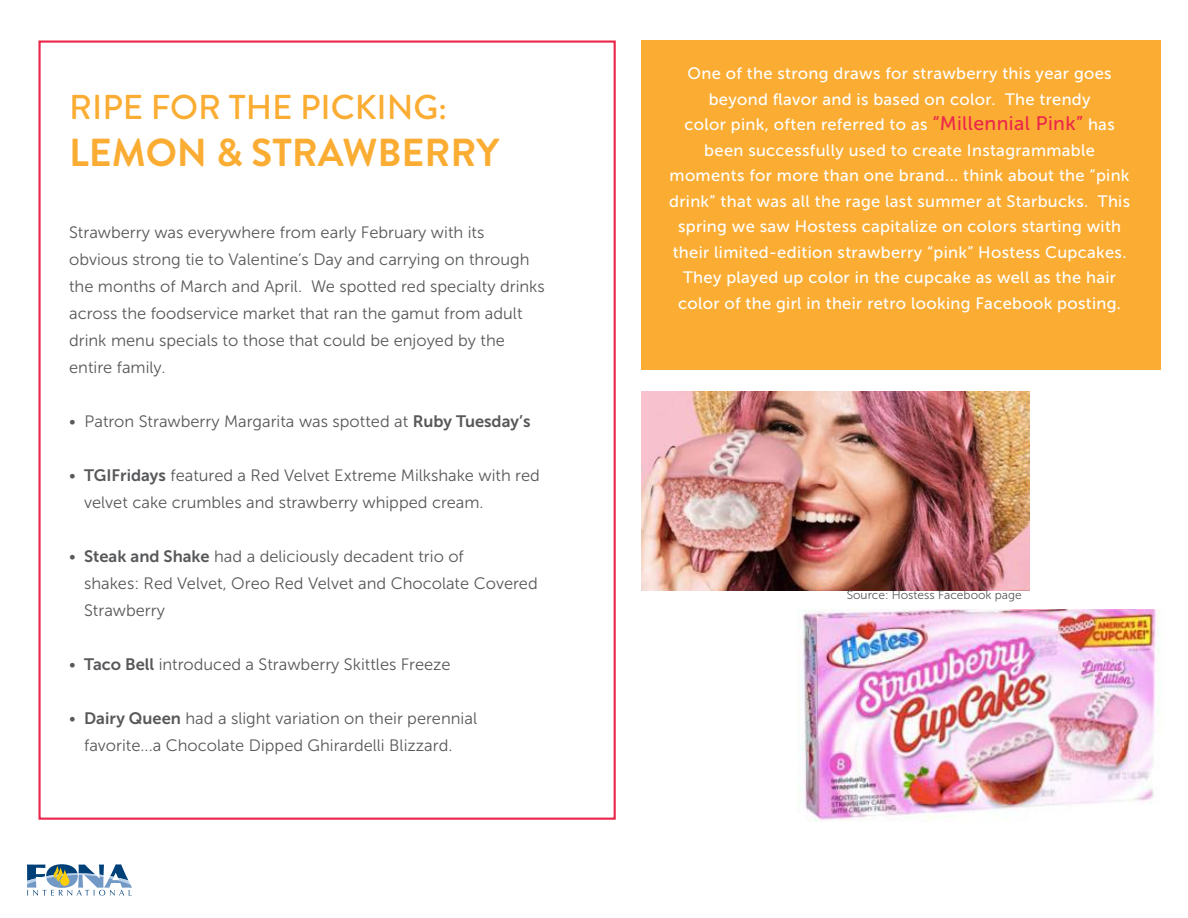
<style>
.page{position:relative;width:1188px;height:918px;background:#fff}
.page>*{position:absolute;margin:0;border:0;box-sizing:border-box;transform-origin:0 0}
.t1{font:700 39px "Brandon Grotesque";color:#fbad33}
.t2{font:500 34.5px "Brandon Grotesque";color:#fbad33}
.t3{font:16.5px/27px "Museo Sans 300";color:#57585a}
.t4{font:16.5px/25.5px "Museo Sans 500";letter-spacing:.02em;color:#fff;text-align:center}
.t5{font:12px "Museo Sans 300";color:#57585a}
.s1{font-family:"Museo Sans 700"}
.s2{font-size:19.5px;color:#eb264b}
</style>
<div class="page">
<svg style="left:27px;top:864px;width:105px;height:32px"></svg>
<img style="left:642px;top:392px;width:387px;height:198px">
<img style="left:798px;top:609px;width:362px;height:213px">
<div style="left:642px;top:40px;width:519px;height:330px;background:#fbad33"></div>
<h2 class="t2" style="left:69px;top:83px;width:379px">RIPE FOR THE PICKING:</h2>
<h1 class="t1" style="left:69px;top:125px;width:432px">LEMON &amp; STRAWBERRY</h1>
<p class="t3" style="left:69px;top:219px;width:477px">Strawberry was everywhere from early February with its obvious strong tie to Valentine’s Day and carrying on through the months of March and April. We spotted red specialty drinks across the foodservice market that ran the gamut from adult drink menu specials to those that could be enjoyed by the entire family.</p>
<p class="t3" style="left:69px;top:408px;width:463px">• Patron Strawberry Margarita was spotted at <span class="s1">Ruby Tuesday’s</span></p>
<p class="t3" style="left:84px;top:462px;width:457px;text-indent:-15px">• <span class="s1">TGIFridays</span> featured a Red Velvet Extreme Milkshake with red velvet cake crumbles and strawberry whipped cream.</p>
<p class="t3" style="left:84px;top:543px;width:455px;text-indent:-15px">• <span class="s1">Steak and Shake</span> had a deliciously decadent trio of<br>shakes: Red Velvet, Oreo Red Velvet and Chocolate Covered<br>Strawberry</p>
<p class="t3" style="left:69px;top:651px;width:383px">• <span class="s1">Taco Bell</span> introduced a Strawberry Skittles Freeze</p>
<p class="t3" style="left:69px;top:705px;width:409px;text-align:center">• <span class="s1">Dairy Queen</span> had a slight variation on their perennial favorite...a Chocolate Dipped Ghirardelli Blizzard.</p>
<p class="t4" style="left:669px;top:61px;width:462px">One of the strong draws for strawberry this year goes beyond flavor and is based on color. The trendy<br>color pink, often referred to as <span class="s2">“Millennial Pink”</span> has been successfully used to create Instagrammable moments for more than one brand... think about the “pink drink” that was all the rage last summer at Starbucks. This spring we saw Hostess capitalize on colors starting with their limited-edition strawberry “pink” Hostess Cupcakes.<br>They played up color in the cupcake as well as the hair color of the girl in their retro looking Facebook posting.</p>
<p class="t5" style="left:847px;top:589px;width:177px">Source: Hostess Facebook page</p>
</div>
